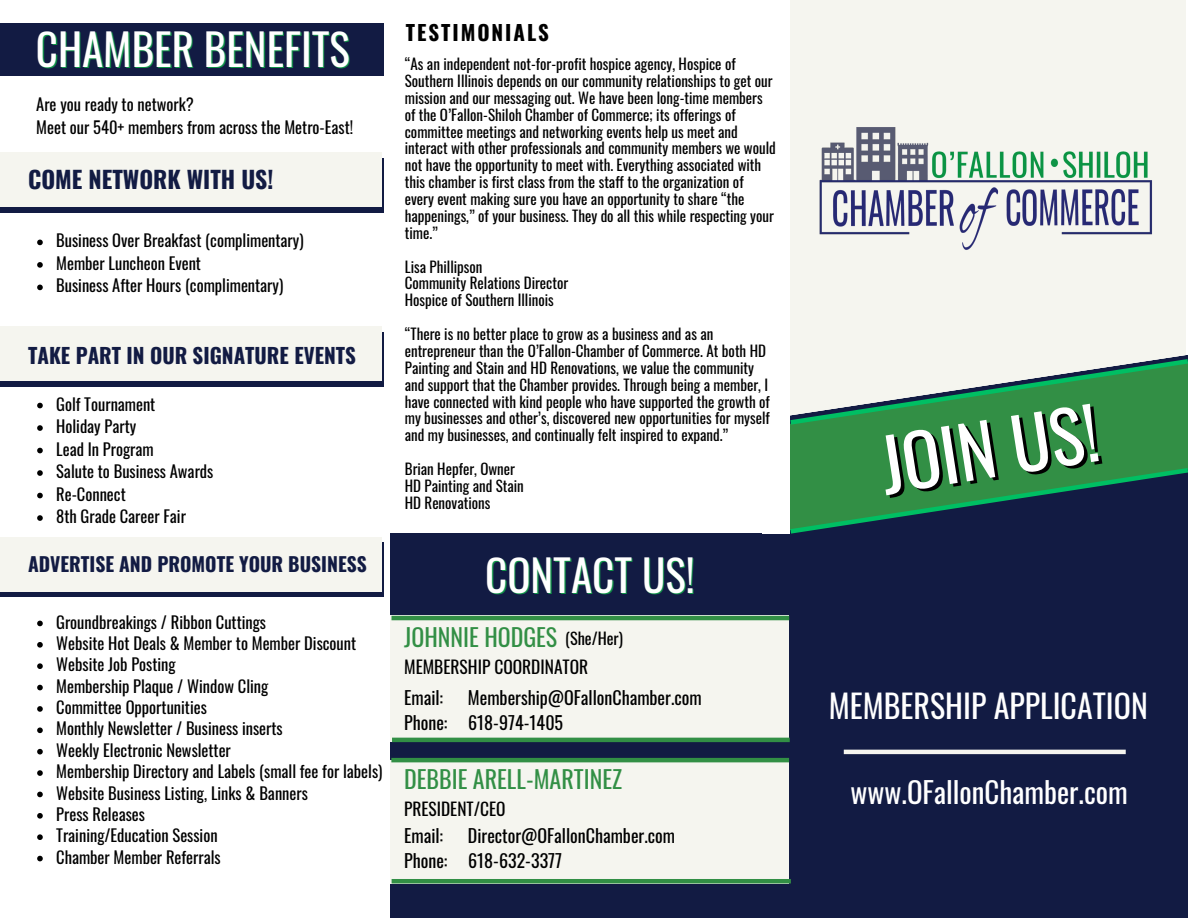
<style>
.page{position:relative;width:1188px;height:918px;background:#fff}
.page>*{position:absolute;margin:0;border:0;box-sizing:border-box;transform-origin:0 0}
.t1{font:71.4px "Oswald";color:#fff}
.t2{font:43.05px "Oswald";color:#fff}
.t3{font:31.95px "Oswald";color:#fff}
.t4{font:28.95px "Oswald";color:#fff}
.t5{font:24px "Oswald";color:#328f45}
.t6{font:700 23.7px "Oswald";color:#121b43}
.t7{font:700 21px "Oswald";color:#121b43}
.t8{font:700 21px "Oswald";letter-spacing:.095em;color:#000}
.t9{font:700 19.5px "Oswald";color:#121b43}
.t10{font:18px "Oswald";color:#000}
.t11{font:17.4px "Oswald";color:#000}
.t12{font:16.5px "Oswald";color:#000}
.t13{font:16.2px "Oswald";color:#000}
.t14{font:15px/16.8px "Oswald";color:#000}
</style>
<div class="page">
<div style="left:0;top:332px;width:384px;height:54px;background:#121b43"></div>
<div style="left:0;top:543px;width:384px;height:54px;background:#121b43"></div>
<div style="left:0;top:327px;width:382px;height:54px;background:#f5f5ef"></div>
<svg style="left:0;top:158px;width:384px;height:54px;fill:#121b43"></svg>
<div style="left:0;top:152px;width:382px;height:54px;background:#f5f5ef"></div>
<div style="left:0;top:537px;width:382px;height:55px;background:#f5f5ef"></div>
<div style="left:790px;top:0;width:396px;height:902px;background:#f5f5ef"></div>
<img style="left:819px;top:127px;width:333px;height:123px">
<div style="left:790px;top:428px;width:398px;height:490px;background:#121b43"></div>
<div style="left:790px;top:428px;width:398px;height:37px;background:#328f45"></div>
<div style="left:391px;top:534px;width:398px;height:384px;background:#121b43"></div>
<svg style="left:789px;top:465px;width:399px;height:72px"></svg>
<svg style="left:790px;top:356px;width:398px;height:72px"></svg>
<div style="left:391px;top:616px;width:398px;height:126px;background:#f5f5ef"></div>
<div style="left:0;top:23px;width:384px;height:53px;background:#121b43"></div>
<svg style="left:37px;top:240px;width:6px;height:5px"></svg>
<svg style="left:37px;top:262px;width:6px;height:6px"></svg>
<svg style="left:37px;top:285px;width:6px;height:5px"></svg>
<svg style="left:37px;top:403px;width:6px;height:5px"></svg>
<svg style="left:37px;top:425px;width:6px;height:6px"></svg>
<svg style="left:37px;top:448px;width:6px;height:5px"></svg>
<svg style="left:37px;top:470px;width:6px;height:6px"></svg>
<svg style="left:37px;top:493px;width:6px;height:5px"></svg>
<svg style="left:37px;top:515px;width:6px;height:6px"></svg>
<svg style="left:37px;top:621px;width:6px;height:5px"></svg>
<svg style="left:37px;top:642px;width:6px;height:6px"></svg>
<svg style="left:37px;top:663px;width:6px;height:6px"></svg>
<svg style="left:37px;top:685px;width:6px;height:5px"></svg>
<svg style="left:37px;top:706px;width:6px;height:6px"></svg>
<svg style="left:37px;top:728px;width:6px;height:5px"></svg>
<svg style="left:37px;top:749px;width:6px;height:6px"></svg>
<svg style="left:37px;top:770px;width:6px;height:6px"></svg>
<svg style="left:37px;top:792px;width:6px;height:5px"></svg>
<svg style="left:37px;top:813px;width:6px;height:6px"></svg>
<svg style="left:37px;top:834px;width:6px;height:6px"></svg>
<svg style="left:37px;top:856px;width:6px;height:5px"></svg>
<div style="left:391px;top:760px;width:398px;height:123px;background:#f5f5ef"></div>
<hr style="left:844px;top:750px;width:282px;height:4px;background:#f5f5ef">
<hr style="left:391px;top:758px;width:398px;height:4px;background:#328f45">
<hr style="left:392px;top:738px;width:398px;height:4px;background:#328f45">
<hr style="left:392px;top:616px;width:397px;height:4px;background:#328f45">
<hr style="left:392px;top:879px;width:399px;height:4px;background:#328f45">
<p class="t2" style="left:36px;top:16px;width:315px">CHAMBER BENEFITS</p>
<p class="t12" style="left:36px;top:92px;width:159px">Are you ready to network?</p>
<p class="t12" style="left:36px;top:114px;width:319px">Meet our 540+ members from across the Metro-East!</p>
<p class="t6" style="left:28px;top:161px;width:247px">COME NETWORK WITH US!</p>
<p class="t12" style="left:56px;top:228px;width:249px">Business Over Breakfast (complimentary)</p>
<p class="t12" style="left:56px;top:250px;width:146px">Member Luncheon Event</p>
<p class="t12" style="left:56px;top:273px;width:229px">Business After Hours (complimentary)</p>
<p class="t7" style="left:28px;top:339px;width:329px">TAKE PART IN OUR SIGNATURE EVENTS</p>
<p class="t12" style="left:56px;top:391px;width:101px">Golf Tournament</p>
<p class="t12" style="left:56px;top:413px;width:82px">Holiday Party</p>
<p class="t12" style="left:56px;top:436px;width:99px">Lead In Program</p>
<p class="t12" style="left:56px;top:458px;width:159px">Salute to Business Awards</p>
<p class="t12" style="left:56px;top:481px;width:71px">Re-Connect</p>
<p class="t12" style="left:56px;top:503px;width:131px">8th Grade Career Fair</p>
<p class="t9" style="left:28px;top:549px;width:340px">ADVERTISE AND PROMOTE YOUR BUSINESS</p>
<p class="t12" style="left:56px;top:609px;width:211px">Groundbreakings / Ribbon Cuttings</p>
<p class="t12" style="left:56px;top:630px;width:302px">Website Hot Deals &amp; Member to Member Discount</p>
<p class="t12" style="left:56px;top:652px;width:121px">Website Job Posting</p>
<p class="t12" style="left:56px;top:673px;width:214px">Membership Plaque / Window Cling</p>
<p class="t12" style="left:56px;top:694px;width:152px">Committee Opportunities</p>
<p class="t12" style="left:56px;top:716px;width:228px">Monthly Newsletter / Business inserts</p>
<p class="t12" style="left:56px;top:737px;width:176px">Weekly Electronic Newsletter</p>
<p class="t12" style="left:56px;top:758px;width:328px">Membership Directory and Labels (small fee for labels)</p>
<p class="t12" style="left:56px;top:780px;width:253px">Website Business Listing, Links &amp; Banners</p>
<p class="t12" style="left:56px;top:801px;width:90px">Press Releases</p>
<p class="t12" style="left:56px;top:823px;width:163px">Training/Education Session</p>
<p class="t12" style="left:56px;top:844px;width:166px">Chamber Member Referrals</p>
<p class="t8" style="left:406px;top:16px;width:145px">TESTIMONIALS</p>
<p class="t14" style="left:405px;top:55px;width:372px">“As an independent not-for-profit hospice agency, Hospice of Southern Illinois depends on our community relationships to get our mission and our messaging out. We have been long-time members of the O’Fallon-Shiloh Chamber of Commerce; its offerings of committee meetings and networking events help us meet and interact with other professionals and community members we would not have the opportunity to meet with. Everything associated with this chamber is first class from the staff to the organization of every event making sure you have an opportunity to share “the happenings,” of your business. They do all this while respecting your time.”</p>
<p class="t14" style="left:405px;top:257px;width:79px">Lisa Phillipson</p>
<p class="t14" style="left:405px;top:274px;width:165px">Community Relations Director</p>
<p class="t14" style="left:405px;top:291px;width:151px">Hospice of Southern Illinois</p>
<p class="t14" style="left:405px;top:325px;width:367px">“There is no better place to grow as a business and as an entrepreneur than the O’Fallon-Chamber of Commerce. At both HD Painting and Stain and HD Renovations, we value the community and support that the Chamber provides. Through being a member, I have connected with kind people who have supported the growth of my businesses and other’s, discovered new opportunities for myself and my businesses, and continually felt inspired to expand.”</p>
<p class="t14" style="left:405px;top:460px;width:112px">Brian Hepfer, Owner</p>
<p class="t14" style="left:405px;top:477px;width:121px">HD Painting and Stain</p>
<p class="t14" style="left:405px;top:494px;width:87px">HD Renovations</p>
<p class="t2" style="left:485px;top:542px;width:211px">CONTACT US!</p>
<p class="t5" style="left:404px;top:618px;width:155px">JOHNNIE HODGES</p>
<p class="t11" style="left:404px;top:654px;width:186px">MEMBERSHIP COORDINATOR</p>
<p class="t10" style="left:404px;top:683px;width:41px">Email:</p>
<p class="t10" style="left:468px;top:683px;width:235px">Membership@OFallonChamber.com</p>
<p class="t10" style="left:404px;top:708px;width:161px">Phone: 618-974-1405</p>
<p class="t13" style="left:565px;top:625px;width:59px">(She/Her)</p>
<p class="t5" style="left:404px;top:760px;width:219px">DEBBIE ARELL-MARTINEZ</p>
<p class="t11" style="left:404px;top:795px;width:103px">PRESIDENT/CEO</p>
<p class="t10" style="left:404px;top:821px;width:41px">Email:</p>
<p class="t10" style="left:468px;top:821px;width:209px">Director@OFallonChamber.com</p>
<p class="t10" style="left:404px;top:846px;width:159px">Phone: 618-632-3377</p>
<p class="t1" style="left:872px;top:410px;width:221px;rotate:-9deg">JOIN US!</p>
<p class="t3" style="left:829px;top:681px;width:321px">MEMBERSHIP APPLICATION</p>
<p class="t4" style="left:851px;top:769px;width:279px">www.OFallonChamber.com</p>
</div>
